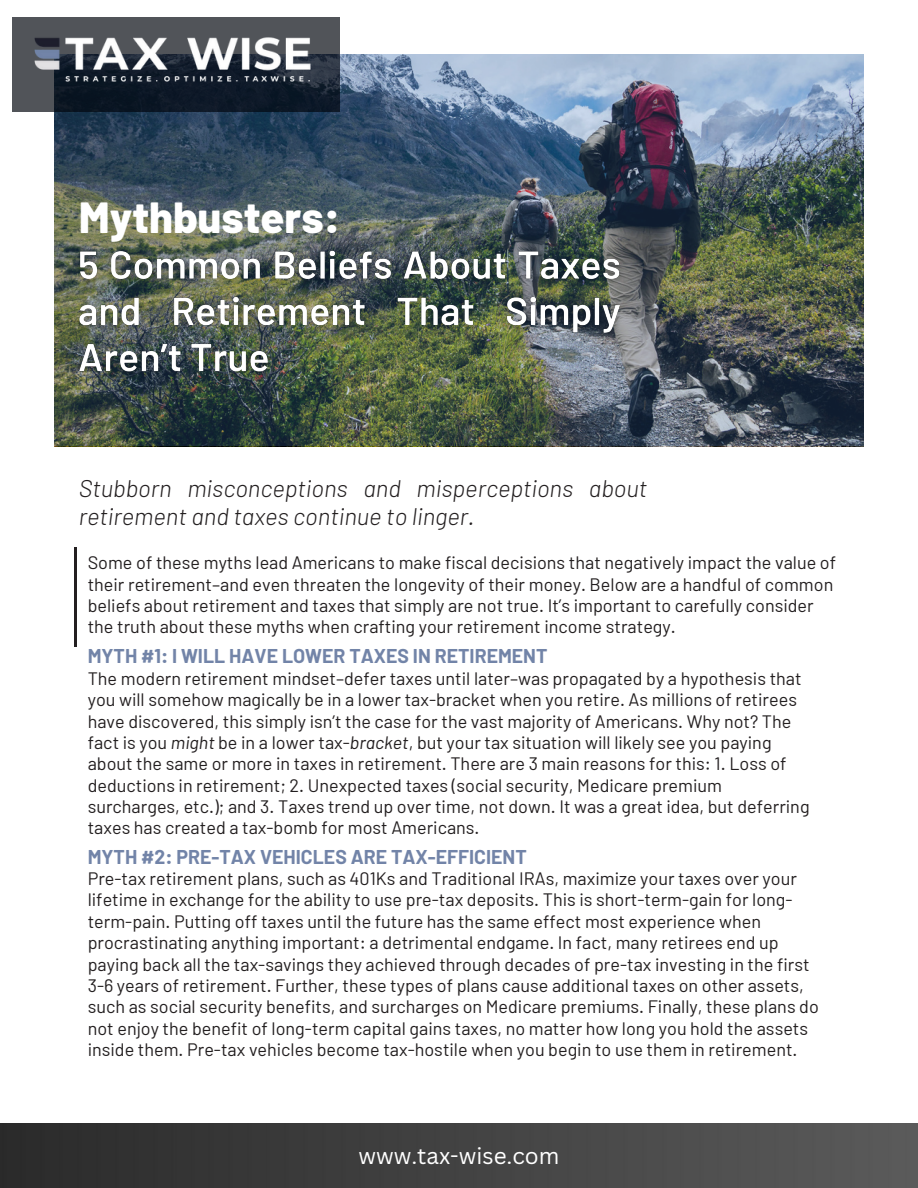
<style>
.page{position:relative;width:918px;height:1188px;background:#fff}
.page>*{position:absolute;margin:0;border:0;box-sizing:border-box;transform-origin:0 0}
.t1{font:800 43.5px "Barlow";color:#fff}
.t2{font:italic 300 24px/28.2px "Barlow";color:#231f20}
.t3{font:22.5px "Canva Sans";color:#fff}
.t4{font:700 19.5px "Barlow";color:#7284a8}
.t5{font:18px/21.3px "Barlow";color:#231f20}
.s1{font-style:italic}
</style>
<div class="page">
<hr style="left:75px;top:547px;width:2px;height:100px;background:#231f20">
<img style="left:0;top:1124px;width:918px;height:64px">
<img style="left:54px;top:54px;width:810px;height:391px">
<svg style="left:12px;top:17px;width:328px;height:95px;background:#2f3640"></svg>
<img style="left:32px;top:35px;width:300px;height:49px">
<img style="left:70px;top:239px;width:561px;height:146px">
<p class="t1" style="left:79px;top:190px;width:263px">Mythbusters:</p>
<p class="t2" style="left:79px;top:473px;width:570px">Stubborn misconceptions and misperceptions about retirement and taxes continue to linger.</p>
<h1 class="t5" style="left:88px;top:551px;width:750px">Some of these myths lead Americans to make fiscal decisions that negatively impact the value of their retirement–and even threaten the longevity of their money. Below are a handful of common beliefs about retirement and taxes that simply are not true. It’s important to carefully consider the truth about these myths when crafting your retirement income strategy.</h1>
<p class="t5" style="left:88px;top:667px;width:723px">The modern retirement mindset–defer taxes until later–was propagated by a hypothesis that you will somehow magically be in a lower tax-bracket when you retire. As millions of retirees have discovered, this simply isn’t the case for the vast majority of Americans. Why not? The fact is you <span class="s1">might</span> be in a lower tax-<span class="s1">bracket</span>, but your tax situation will likely see you paying about the same or more in taxes in retirement. There are 3 main reasons for this: 1. Loss of deductions in retirement; 2. Unexpected taxes (social security, Medicare premium surcharges, etc.); and 3. Taxes trend up over time, not down. It was a great idea, but deferring taxes has created a tax-bomb for most Americans.</p>
<h4 class="t5" style="left:88px;top:867px;width:733px">Pre-tax retirement plans, such as 401Ks and Traditional IRAs, maximize your taxes over your lifetime in exchange for the ability to use pre-tax deposits. This is short-term-gain for long&shy;term-pain. Putting off taxes until the future has the same effect most experience when procrastinating anything important: a detrimental endgame. In fact, many retirees end up paying back all the tax-savings they achieved through decades of pre-tax investing in the first 3-6 years of retirement. Further, these types of plans cause additional taxes on other assets, such as social security benefits, and surcharges on Medicare premiums. Finally, these plans do not enjoy the benefit of long-term capital gains taxes, no matter how long you hold the assets inside them. Pre-tax vehicles become tax-hostile when you begin to use them in retirement.</h4>
<p class="t4" style="left:88px;top:644px;width:461px">MYTH #1: I WILL HAVE LOWER TAXES IN RETIREMENT</p>
<h4 class="t4" style="left:88px;top:844px;width:441px">MYTH #2: PRE-TAX VEHICLES ARE TAX-EFFICIENT</h4>
<h3 class="t3" style="left:358px;top:1140px;width:203px">www.tax-wise.com</h3>
</div>
